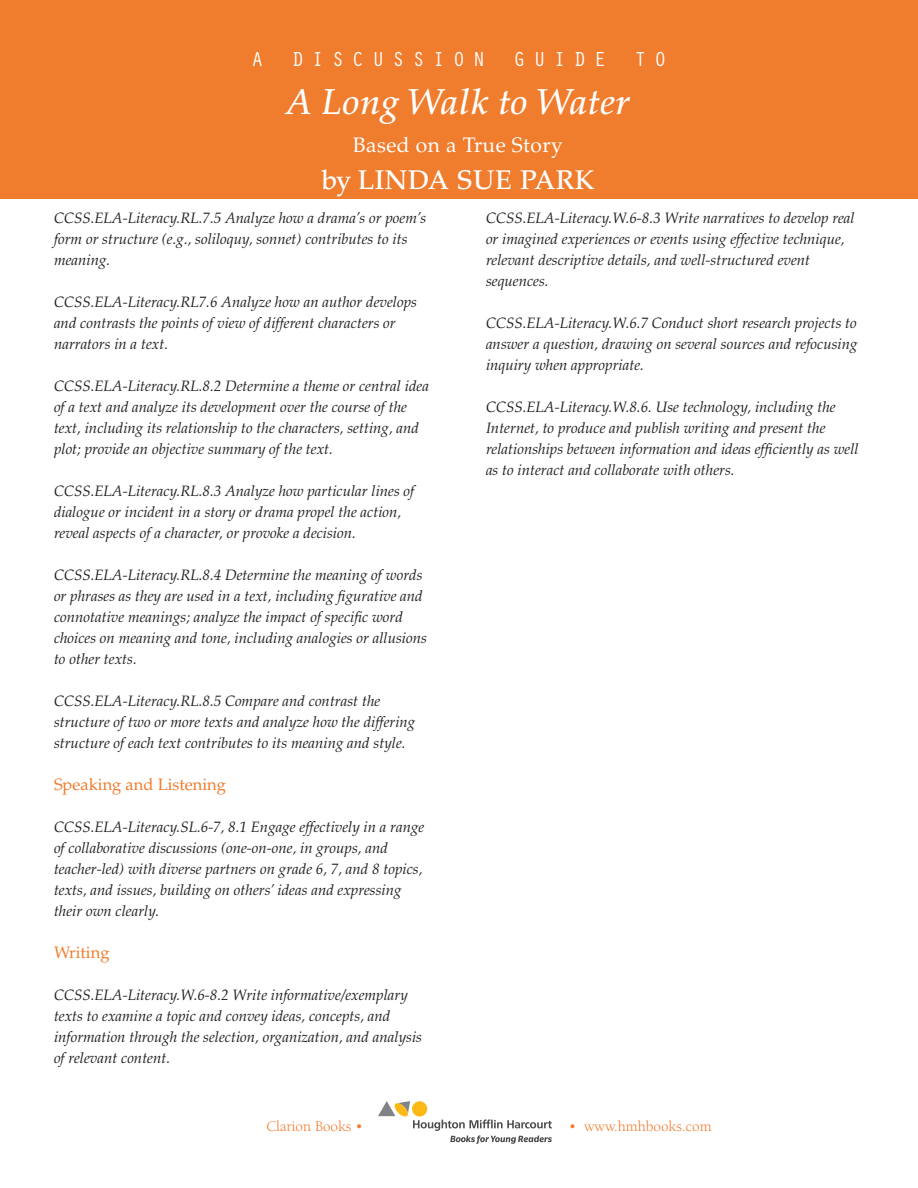
<style>
.page{position:relative;width:918px;height:1188px;background:#fff}
.page>*{position:absolute;margin:0;border:0;box-sizing:border-box;transform-origin:0 0}
.t1{font:italic 500 36px "Palatino LT Std";letter-spacing:.02em;color:#fff}
.t2{font:500 27px "Palatino LT Std";letter-spacing:.02em;color:#fff}
.t3{font:21px "Orator Std";letter-spacing:.36em;color:#fff}
.t4{font:21px "Palatino LT Std";letter-spacing:.02em;color:#fff}
.t5{font:16.5px "Palatino LT Std";color:#f07c2d}
.t6{font:italic 15px/21px "Palatino LT Std";color:#231f20}
.t7{font:15px "Berkeley Std";color:#f07c2d}
</style>
<div class="page">
<div style="left:0;top:0;width:918px;height:199px;background:#f07c2d"></div>
<svg style="left:378px;top:1101px;width:174px;height:43px"></svg>
<h3 class="t3" style="left:251px;top:44px;width:14px">A</h3>
<h3 class="t3" style="left:291px;top:44px;width:196px">DISCUSSION</h3>
<h3 class="t3" style="left:513px;top:44px;width:95px">GUIDE</h3>
<h3 class="t3" style="left:634px;top:44px;width:34px">T O</h3>
<h1 class="t1" style="left:287px;top:81px;width:344px">A Long Walk to Water</h1>
<h3 class="t4" style="left:353px;top:132px;width:211px">Based on a True Story</h3>
<h2 class="t2" style="left:322px;top:164px;width:274px">BY LINDA SUE PARK</h2>
<p class="t6" style="left:54px;top:207px;width:374px">CCSS.ELA-Literacy.RL.7.5 Analyze how a drama’s or poem’s form or structure (e.g., soliloquy, sonnet) contributes to its meaning.</p>
<p class="t6" style="left:54px;top:291px;width:365px">CCSS.ELA-Literacy.RL7.6 Analyze how an author develops and contrasts the points of view of different characters or narrators in a text.</p>
<p class="t6" style="left:54px;top:375px;width:377px">CCSS.ELA-Literacy.RL.8.2 Determine a theme or central idea of a text and analyze its development over the course of the text, including its relationship to the characters, setting, and plot; provide an objective summary of the text.</p>
<p class="t6" style="left:54px;top:480px;width:362px">CCSS.ELA-Literacy.RL.8.3 Analyze how particular lines of dialogue or incident in a story or drama propel the action, reveal aspects of a character, or provoke a decision.</p>
<p class="t6" style="left:54px;top:564px;width:374px">CCSS.ELA-Literacy.RL.8.4 Determine the meaning of words or phrases as they are used in a text, including figurative and connotative meanings; analyze the impact of specific word choices on meaning and tone, including analogies or allusions to other texts.</p>
<p class="t6" style="left:54px;top:690px;width:363px">CCSS.ELA-Literacy.RL.8.5 Compare and contrast the structure of two or more texts and analyze how the differing structure of each text contributes to its meaning and style.</p>
<p class="t5" style="left:54px;top:774px;width:174px">Speaking and Listening</p>
<p class="t6" style="left:54px;top:816px;width:372px">CCSS.ELA-Literacy.SL.6-7, 8.1 Engage effectively in a range of collaborative discussions (one-on-one, in groups, and teacher-led) with diverse partners on grade 6, 7, and 8 topics, texts, and issues, building on others’ ideas and expressing their own clearly.</p>
<p class="t5" style="left:54px;top:942px;width:57px">Writing</p>
<p class="t6" style="left:54px;top:984px;width:370px">CCSS.ELA-Literacy.W.6-8.2 Write informative/exemplary texts to examine a topic and convey ideas, concepts, and information through the selection, organization, and analysis of relevant content.</p>
<p class="t6" style="left:486px;top:207px;width:370px">CCSS.ELA-Literacy.W.6-8.3 Write narratives to develop real or imagined experiences or events using effective technique, relevant descriptive details, and well-structured event sequences.</p>
<p class="t6" style="left:486px;top:312px;width:373px;text-align:justify">CCSS.ELA-Literacy.W.6.7 Conduct short research projects to answer a question, drawing on several sources and refocusing inquiry when appropriate.</p>
<p class="t6" style="left:486px;top:396px;width:374px">CCSS.ELA-Literacy.W.8.6. Use technology, including the Internet, to produce and publish writing and present the relationships between information and ideas efficiently as well as to interact and collaborate with others.</p>
<p class="t7" style="left:267px;top:1119px;width:98px">Clarion Books •</p>
<p class="t7" style="left:569px;top:1119px;width:144px">• www.hmhbooks.com</p>
</div>
